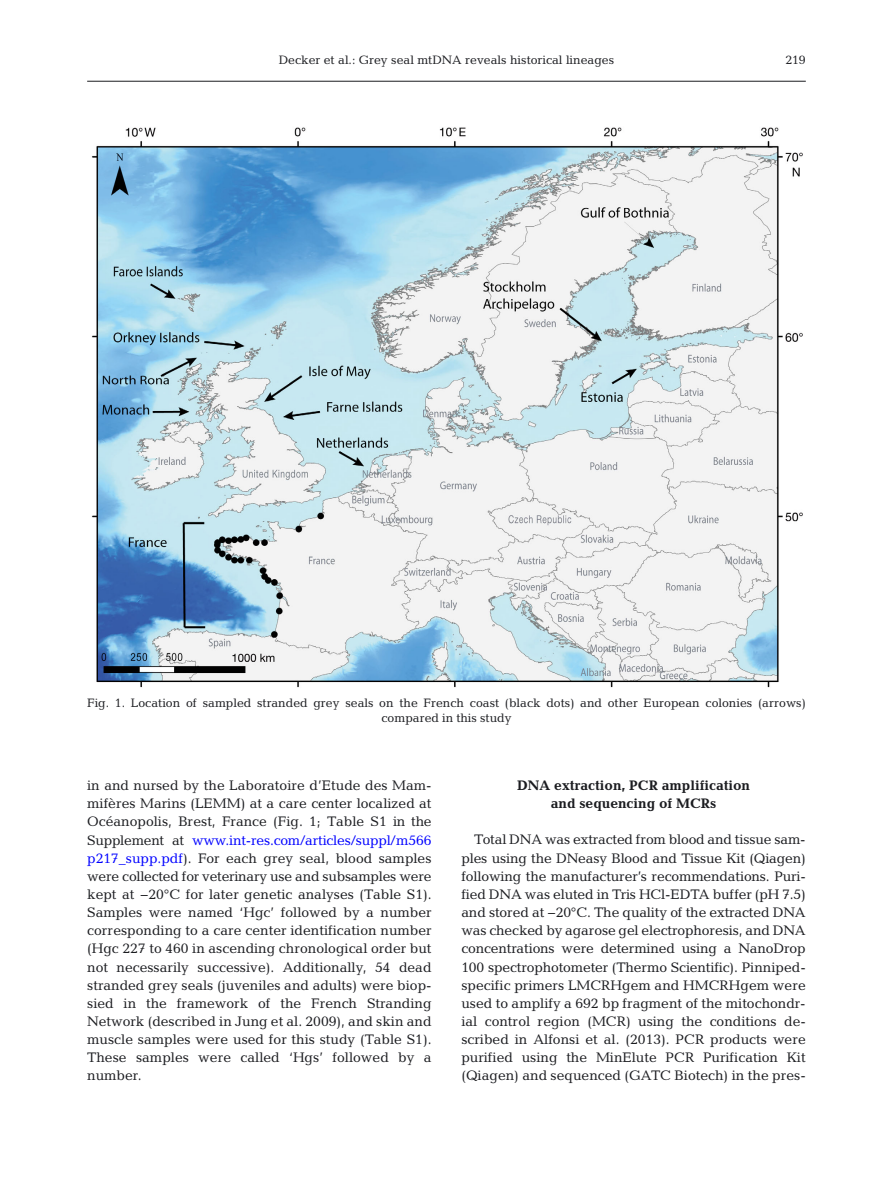
<style>
.page{position:relative;width:893px;height:1178px;background:#fff}
.page>*{position:absolute;margin:0;border:0;box-sizing:border-box;transform-origin:0 0}
.t1{font:13.95px/18.1px "Candida";color:#1b1c20;text-align:justify}
.t2{font:700 13.95px/18.1px "Candida";color:#1b1c20;text-align:center}
.t3{font:12.3px/14.7px "Candida";color:#1b1c20;text-align:center}
.s1{color:#00f}
</style>
<div class="page">
<hr style="left:87px;top:81px;width:719px;height:1px;background:#1b1c20">
<img style="left:91px;top:127px;width:712px;height:561px">
<p class="t3" style="left:279px;top:52px;width:337px">Decker et al.: Grey seal mtDNA reveals historical lineages</p>
<p class="t3" style="left:785px;top:52px;width:22px">219</p>
<p class="t3" style="left:87px;top:696px;width:720px">Fig. 1. Location of sampled stranded grey seals on the French coast (black dots) and other European colonies (arrows) compared in this study</p>
<p class="t1" style="left:87px;top:776px;width:346px">in and nursed by the Laboratoire d’Etude des Mam&shy;mifères Marins (LEMM) at a care center localized at Océanopolis, Brest, France (Fig. 1; Table S1 in the Supplement at <span class="s1">www.int-res.com/ articles/ suppl/ m566 p217 _ supp. pdf</span>). For each grey seal, blood samples were collected for veterinary use and sub samples were kept at −20°C for later genetic ana lyses (Table S1).<br>Samples were named ‘Hgc’ followed by a number corresponding to a care center identification number (Hgc 227 to 460 in as cending chronological order but not necessarily successive). Additionally, 54 dead stranded grey seals (juveniles and adults) were biop&shy;sied in the framework of the French Stranding Network (described in Jung et al. 2009), and skin and muscle samples were used for this study (Table S1).<br>These samples were called ‘Hgs’ followed by a number.</p>
<p class="t2" style="left:517px;top:778px;width:234px">DNA extraction, PCR amplification and sequencing of MCRs</p>
<p class="t1" style="left:461px;top:831px;width:346px;text-indent:13px">Total DNA was extracted from blood and tissue sam&shy;ples using the DNeasy Blood and Tissue Kit (Qiagen) following the manufacturer’s recommendations. Puri&shy;fied DNA was eluted in Tris HCl-EDTA buffer (pH 7.5) and stored at −20°C. The quality of the extracted DNA was checked by agarose gel electro phoresis, and DNA concentrations were determined using a NanoDrop 100 spectrophotometer (Thermo Scientific). Pinniped&shy;specific primers LMCRHgem and HMCRHgem were used to amplify a 692 bp fragment of the mitochondr&shy;ial control region (MCR) using the conditions de - scribed in Alfonsi et al. (2013). PCR products were purified using the MinElute PCR Purification Kit (Qiagen) and sequenced (GATC Biotech) in the pres-</p>
</div>
